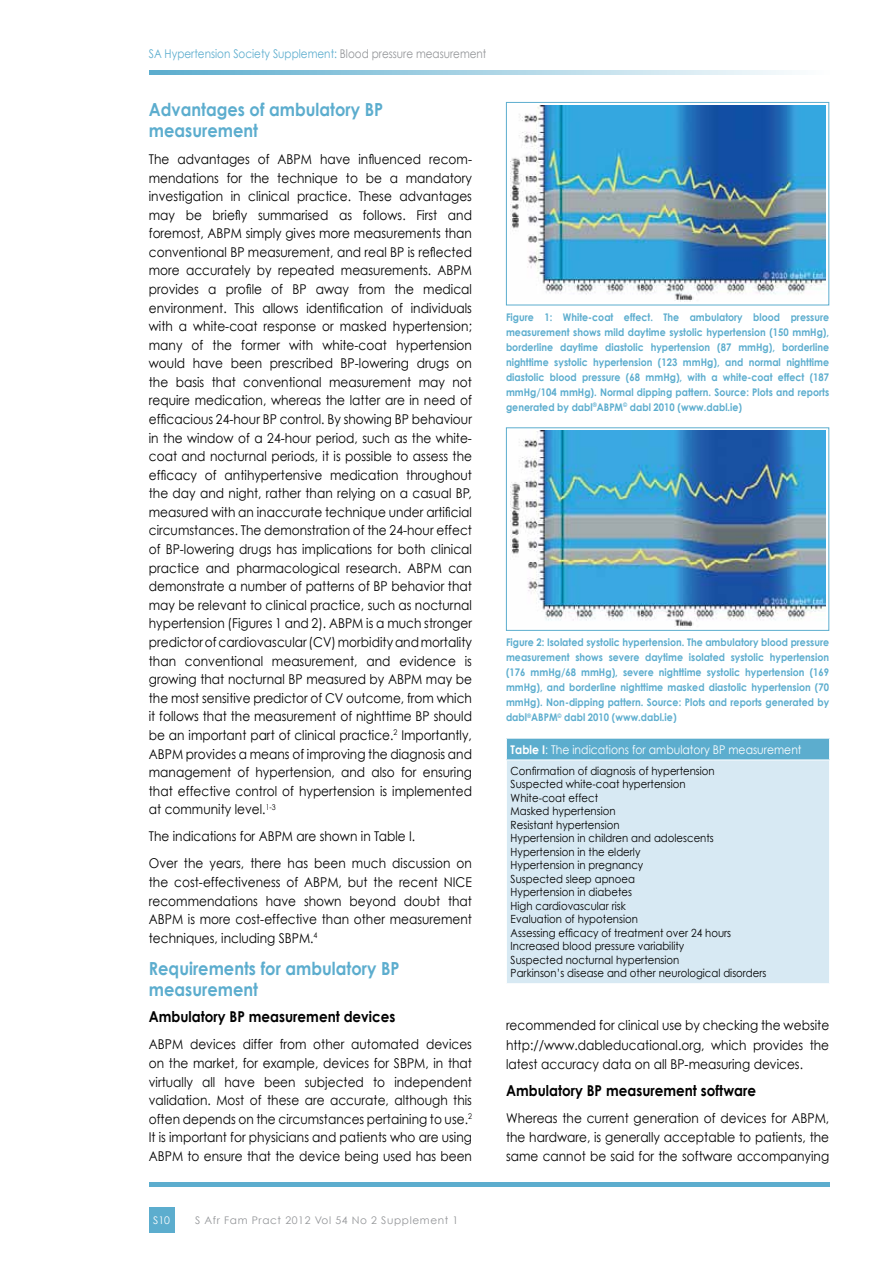
<style>
.page{position:relative;width:893px;height:1263px;background:#fff}
.page>*{position:absolute;margin:0;border:0;box-sizing:border-box;transform-origin:0 0}
.t1{font:700 18px/21.3px "Century Gothic";color:#5cadce;scale:.9 1}
.t2{font:700 15px "Century Gothic";color:#000;scale:.9 1}
.t3{font:13.5px/18.6px "Century Gothic";color:#000;text-align:justify;scale:.9 1}
.t4{font:12px "Century Gothic";color:#5cadce;scale:.87 1}
.t5{font:12px "Century Gothic";color:#fff;scale:.9 1}
.t6{font:11.25px/13.5px "Century Gothic";color:#000;scale:.9 1}
.t7{font:700 10.5px/15px "Century Gothic";color:#5cadce;text-align:justify;scale:.9 1}
.t8{font:10.5px "Century Gothic";letter-spacing:.06em;color:#939598}
.t9{font:10.5px "Century Gothic";color:#fff}
.s1{color:#939598}
.s2{font-weight:700}
</style>
<div class="page">
<svg style="left:149px;top:71px;width:643px;height:4px;background:#a7d2e4"></svg>
<div style="left:149px;top:1208px;width:25px;height:25px;background:#5cadce"></div>
<div style="left:149px;top:1182px;width:680px;height:5px;background:#5cadce"></div>
<img style="left:511px;top:105px;width:314px;height:197px">
<div style="left:506px;top:102px;width:323px;height:203px;border:1px solid #5cadce"></div>
<img style="left:511px;top:430px;width:314px;height:197px">
<div style="left:506px;top:427px;width:323px;height:204px;border:1px solid #5cadce"></div>
<div style="left:506px;top:738px;width:324px;height:22px;background:#5cadce"></div>
<div style="left:506px;top:760px;width:324px;height:224px;background:#d7e9f3"></div>
<hr style="left:506px;top:738px;width:324px;height:1px;background:#fff">
<svg style="left:506px;top:738px;width:1px;height:21px"></svg>
<svg style="left:829px;top:738px;width:1px;height:21px"></svg>
<hr style="left:506px;top:759px;width:324px;height:1px;background:#fff">
<hr style="left:506px;top:760px;width:1px;height:223px;background:#fff">
<hr style="left:829px;top:760px;width:1px;height:223px;background:#fff">
<hr style="left:506px;top:983px;width:324px;height:1px;background:#fff">
<p class="t4" style="left:149px;top:47px;width:390px">SA Hypertension Society Supplement: <span class="s1">Blood pressure measurement</span></p>
<h1 class="t1" style="left:149px;top:98px;width:262px">Advantages of ambulatory BP measurement</h1>
<p class="t3" style="left:149px;top:150px;width:361px">The advantages of ABPM have influenced recom&shy;mendations for the technique to be a mandatory investigation in clinical practice. These advantages may be briefly summarised as follows. First and foremost, ABPM simply gives more measurements than conventional BP measurement, and real BP is reflected more accurately by repeated measurements. ABPM provides a profile of BP away from the medical environment. This allows identification of individuals with a white-coat response or masked hypertension; many of the former with white-coat hypertension would have been prescribed BP-lowering drugs on the basis that conventional measurement may not require medication, whereas the latter are in need of efficacious 24-hour BP control. By showing BP behaviour in the window of a 24-hour period, such as the white&shy;coat and nocturnal periods, it is possible to assess the efficacy of antihypertensive medication throughout the day and night, rather than relying on a casual BP, measured with an inaccurate technique under artificial circumstances. The demonstration of the 24-hour effect of BP-lowering drugs has implications for both clinical practice and pharmacological research. ABPM can demonstrate a number of patterns of BP behavior that may be relevant to clinical practice, such as nocturnal hypertension (Figures 1 and 2). ABPM is a much stronger predictor of cardiovascular (CV) morbidity and mortality than conventional measurement, and evidence is growing that nocturnal BP measured by ABPM may be the most sensitive predictor of CV outcome, from which it follows that the measurement of nighttime BP should be an important part of clinical practice.<sup>2</sup> Importantly, ABPM provides a means of improving the diagnosis and management of hypertension, and also for ensuring that effective control of hypertension is implemented at community level.<sup>1-3</sup></p>
<p class="t3" style="left:149px;top:823px;width:361px;line-height:27.2px">The indications for ABPM are shown in Table I.<br>Over the years, there has been much discussion on</p>
<p class="t3" style="left:149px;top:873px;width:361px">the cost-effectiveness of ABPM, but the recent NICE recommendations have shown beyond doubt that ABPM is more cost-effective than other measurement techniques, including SBPM.<sup>4</sup></p>
<h1 class="t1" style="left:149px;top:957px;width:280px">Requirements for ambulatory BP measurement</h1>
<p class="t2" style="left:149px;top:1007px;width:275px">Ambulatory BP measurement devices</p>
<p class="t3" style="left:149px;top:1035px;width:361px">ABPM devices differ from other automated devices on the market, for example, devices for SBPM, in that virtually all have been subjected to independent validation. Most of these are accurate, although this often depends on the circumstances pertaining to use.<sup>2<br></sup>It is important for physicians and patients who are using ABPM to ensure that the device being used has been</p>
<p class="t7" style="left:506px;top:309px;width:361px">Figure 1: White-coat effect. The ambulatory blood pressure measurement shows mild daytime systolic hypertension (150 mmHg), borderline daytime diastolic hypertension (87 mmHg), borderline nighttime systolic hypertension (123 mmHg), and normal nighttime diastolic blood pressure (68 mmHg), with a white-coat effect (187 mmHg/104 mmHg). Normal dipping pattern. Source: Plots and reports generated by dabl<sup>®</sup>ABPM<sup>©</sup> dabl 2010 (www.dabl.ie)</p>
<p class="t7" style="left:506px;top:635px;width:361px">Figure 2: Isolated systolic hypertension. The ambulatory blood pressure measurement shows severe daytime isolated systolic hypertension (176 mmHg/68 mmHg), severe nighttime systolic hypertension (169 mmHg), and borderline nighttime masked diastolic hypertension (70 mmHg). Non-dipping pattern. Source: Plots and reports generated by dabl<sup>®</sup>ABPM<sup>©</sup> dabl 2010 (www.dabl.ie)</p>
<p class="t5" style="left:511px;top:742px;width:325px"><span class="s2">Table I</span>: The indications for ambulatory BP measurement</p>
<p class="t6" style="left:511px;top:764px;width:286px">Confirmation of diagnosis of hypertension<br>Suspected white-coat hypertension<br>White-coat effect<br>Masked hypertension<br>Resistant hypertension<br>Hypertension in children and adolescents<br>Hypertension in the elderly<br>Hypertension in pregnancy<br>Suspected sleep apnoea<br>Hypertension in diabetes<br>High cardiovascular risk<br>Evaluation of hypotension<br>Assessing efficacy of treatment over 24 hours<br>Increased blood pressure variability<br>Suspected nocturnal hypertension<br>Parkinson’s disease and other neurological disorders</p>
<p class="t3" style="left:506px;top:1016px;width:361px;line-height:19.2px">recommended for clinical use by checking the website http://www.dableducational.org, which provides the latest accuracy data on all BP-measuring devices.</p>
<p class="t2" style="left:506px;top:1081px;width:279px">Ambulatory BP measurement software</p>
<p class="t3" style="left:506px;top:1109px;width:361px">Whereas the current generation of devices for ABPM, the hardware, is generally acceptable to patients, the same cannot be said for the software accompanying</p>
<p class="t9" style="left:153px;top:1214px;width:18px">S10</p>
<p class="t8" style="left:195px;top:1214px;width:265px">S Afr Fam Pract 2012 Vol 54 No 2 Supplement 1</p>
</div>
